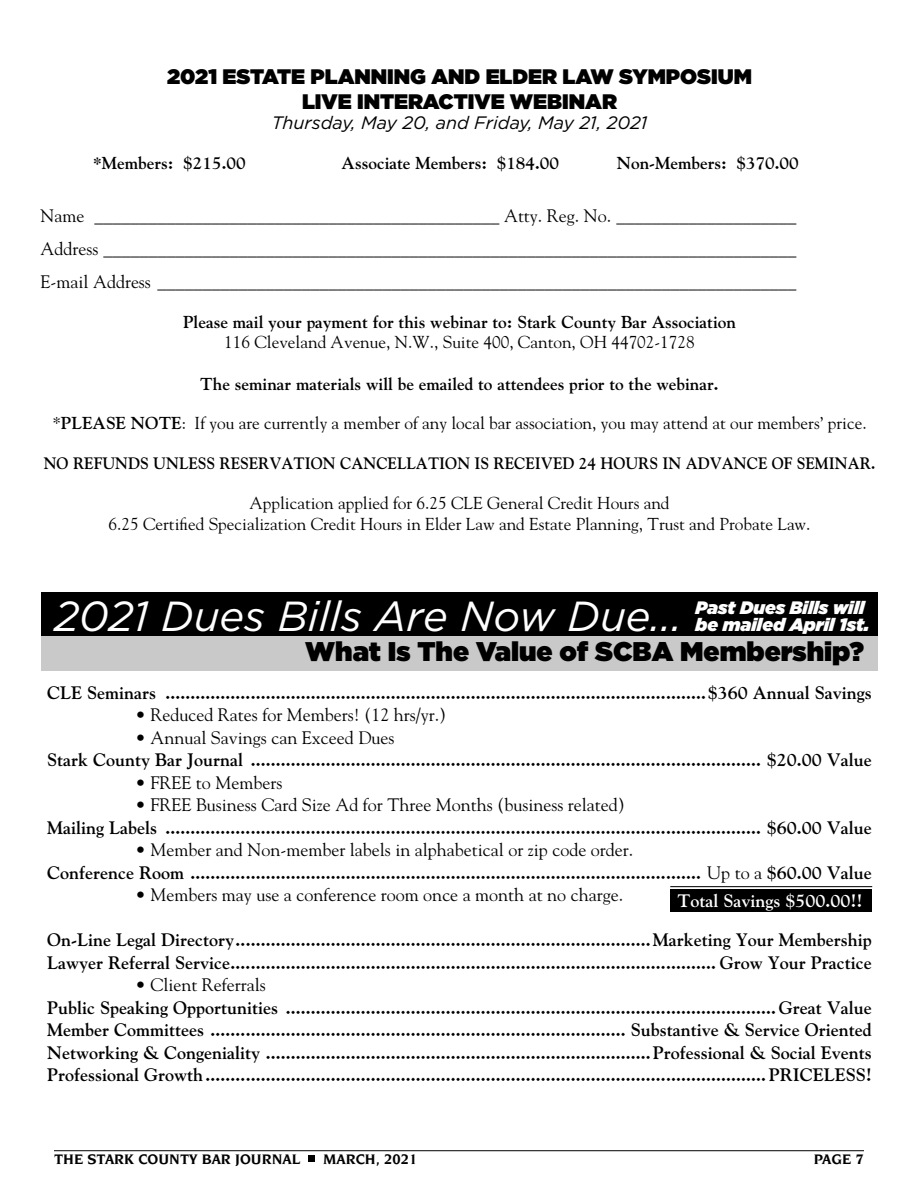
<style>
.page{position:relative;width:918px;height:1188px;background:#fff}
.page>*{position:absolute;margin:0;border:0;box-sizing:border-box;transform-origin:0 0}
.t1{font:italic 42px "Gotham HTF";color:#fff}
.t2{font:900 27px "Gotham HTF";color:#000}
.t3{font:900 21px/24.2px "Gotham HTF";color:#000;text-align:center}
.t4{font:700 18px/22.5px "Goudy";color:#000}
.t5{font:18px/33px "Goudy";color:#000;text-align:justify}
.t6{font:italic 18px "Gotham HTF";color:#000}
.t7{font:italic 900 18px/17.2px "Gotham HTF";color:#fff}
.t8{font:700 18px "Goudy";color:#fff}
.t9{font:17.25px/20.7px "Goudy";color:#000;text-align:center}
.t10{font:700 17.25px "Goudy";color:#000}
.t11{font:700 16.5px "Goudy";color:#000;scale:.94 1}
.t12{font:700 15px "Novarese";color:#000}
.s1{font-weight:700}
.s2{font-weight:400}
</style>
<div class="page">
<div style="left:308px;top:1155px;width:7px;height:7px;background:#000"></div>
<hr style="left:54px;top:1150px;width:810px;height:1px;background:#000">
<div style="left:41px;top:627px;width:837px;height:44px;background:#c9c9c9"></div>
<div style="left:41px;top:592px;width:837px;height:44px;background:#000"></div>
<div style="left:670px;top:889px;width:202px;height:23px;background:#000"></div>
<hr style="left:670px;top:886px;width:202px;height:1px;background:#161616">
<p class="t3" style="left:167px;top:66px;width:586px">2021 ESTATE PLANNING AND ELDER LAW SYMPOSIUM<br>LIVE INTERACTIVE WEBINAR</p>
<p class="t6" style="left:272px;top:116px;width:377px">Thursday, May 20, and Friday, May 21, 2021</p>
<p class="t10" style="left:93px;top:156px;width:154px">*Members: $215.00</p>
<p class="t10" style="left:342px;top:156px;width:219px">Associate Members: $184.00</p>
<p class="t10" style="left:617px;top:156px;width:184px">Non-Members: $370.00</p>
<p class="t5" style="left:40px;top:200px;width:758px">Name _____________________________________________ Atty. Reg. No. ____________________ Address _____________________________________________________________________________ E-mail Address _______________________________________________________________________</p>
<p class="t10" style="left:183px;top:315px;width:554px">Please mail your payment for this webinar to: Stark County Bar Association</p>
<p class="t9" style="left:224px;top:333px;width:472px">116 Cleveland Avenue, N.W., Suite 400, Canton, OH 44702-1728</p>
<p class="t10" style="left:200px;top:377px;width:520px">The seminar materials will be emailed to attendees prior to the webinar.</p>
<p class="t9" style="left:52px;top:414px;width:816px">*<span class="s1">PLEASE NOTE</span>: If you are currently a member of any local bar association, you may attend at our members’ price.</p>
<p class="t11" style="left:44px;top:457px;width:886px">NO REFUNDS UNLESS RESERVATION CANCELLATION IS RECEIVED 24 HOURS IN ADVANCE OF SEMINAR.</p>
<p class="t9" style="left:109px;top:494px;width:703px">Application applied for 6.25 CLE General Credit Hours and<br>6.25 Certified Specialization Credit Hours in Elder Law and Estate Planning, Trust and Probate Law.</p>
<h1 class="t1" style="left:54px;top:600px;width:630px">2021 Dues Bills Are Now Due...</h1>
<h2 class="t2" style="left:305px;top:640px;width:560px">What Is The Value of SCBA Membership?</h2>
<p class="t7" style="left:696px;top:599px;width:175px">Past Dues Bills will be mailed April 1st.</p>
<p class="t4" style="left:47px;top:682px;width:826px">CLE Seminars ............................................................................................................$360 Annual Savings</p>
<p class="t5" style="left:135px;top:700px;width:313px">• Reduced Rates for Members! (12 hrs/yr.)</p>
<p class="t5" style="left:135px;top:722px;width:261px">• Annual Savings can Exceed Dues</p>
<p class="t4" style="left:47px;top:750px;width:826px">Stark County Bar Journal ...................................................................................................... $20.00 Value</p>
<p class="t5" style="left:135px;top:767px;width:149px">• FREE to Members</p>
<p class="t5" style="left:135px;top:790px;width:491px">• FREE Business Card Size Ad for Three Months (business related)</p>
<p class="t4" style="left:47px;top:817px;width:826px">Mailing Labels ....................................................................................................................... $60.00 Value</p>
<p class="t4" style="left:47px;top:840px;width:826px;text-indent:88px"><span class="s2">• Member and Non-member labels in alphabetical or zip code order.<br></span>Conference Room ...................................................................................................... <span class="s2">Up to a</span> $60.00 Value</p>
<p class="t5" style="left:135px;top:880px;width:490px">• Members may use a conference room once a month at no charge.</p>
<p class="t4" style="left:47px;top:930px;width:826px">On-Line Legal Directory ...................................................................................Marketing Your Membership<br>Lawyer Referral Service ................................................................................................. Grow Your Practice</p>
<p class="t5" style="left:135px;top:970px;width:132px">• Client Referrals</p>
<p class="t4" style="left:47px;top:997px;width:826px;text-align:justify">Public Speaking Opportunities .................................................................................................. Great Value Member Committees ................................................................................... Substantive &amp; Service Oriented Networking &amp; Congeniality .............................................................................Professional &amp; Social Events Professional Growth ................................................................................................................ PRICELESS!</p>
<p class="t8" style="left:677px;top:893px;width:187px">Total Savings $500.00!!</p>
<p class="t12" style="left:54px;top:1153px;width:248px">THE STARK COUNTY BAR JOURNAL</p>
<p class="t12" style="left:323px;top:1153px;width:96px">MARCH, 2021</p>
<p class="t12" style="left:814px;top:1153px;width:52px">PAGE 7</p>
</div>
